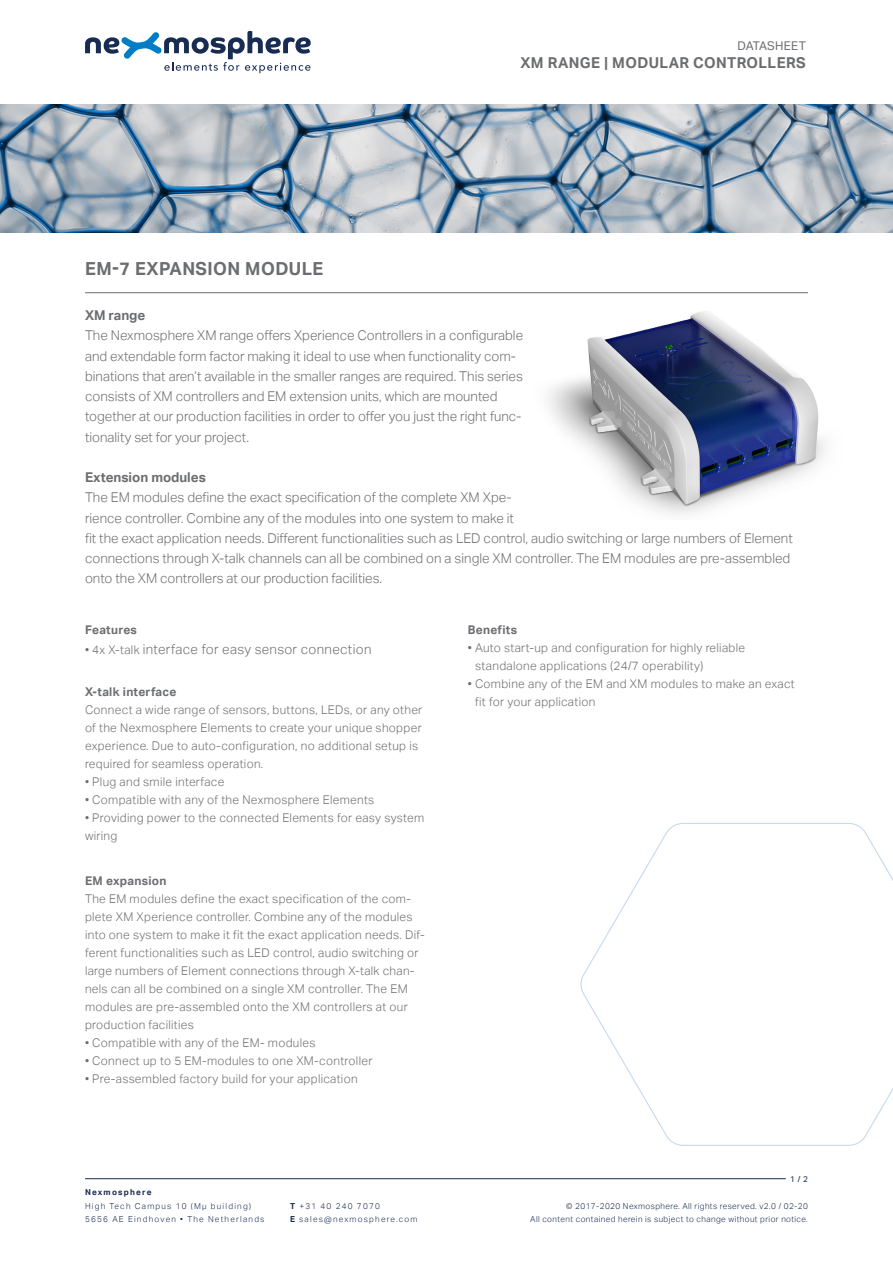
<style>
.page{position:relative;width:893px;height:1263px;background:#fff}
.page>*{position:absolute;margin:0;border:0;box-sizing:border-box;transform-origin:0 0}
.t1{font:700 18px "Aktiv Grotesk";letter-spacing:.025em;color:#6c6d70}
.t2{font:700 15px "Aktiv Grotesk";letter-spacing:.025em;color:#6c6d70}
.t3{font:300 13.5px/20.2px "Aktiv Grotesk";color:#6c6d70}
.t4{font:300 13.5px "Aktiv Grotesk";letter-spacing:.025em;color:#6c6d70}
.t5{font:700 13.5px "Aktiv Grotesk";color:#6c6d70}
.t6{font:300 12px/18px "Aktiv Grotesk";letter-spacing:.025em;color:#6c6d70}
.t7{font:700 12px "Aktiv Grotesk";letter-spacing:.025em;color:#6c6d70}
.t8{font:12px "Aktiv Grotesk";letter-spacing:.015em;color:#6c6d70}
.t9{font:300 8.25px "Aktiv Grotesk";letter-spacing:.05em;color:#172b52}
.t10{font:300 8.25px "Aktiv Grotesk";letter-spacing:.15em;color:#172b52}
.t11{font:700 8.25px "Aktiv Grotesk";letter-spacing:.15em;color:#172b52}
.t12{font:8.25px "Aktiv Grotesk";color:#172b52}
.s1{font-size:12px}
.s2{font-weight:700}
</style>
<div class="page">
<hr style="left:85px;top:1178px;width:701px;height:1px;background:#172b52">
<svg style="left:85px;top:31px;width:226px;height:42px"></svg>
<hr style="left:85px;top:292px;width:723px;height:1px;background:#6c6d70">
<img style="left:0;top:104px;width:893px;height:128px">
<img style="left:548px;top:311px;width:278px;height:204px">
<svg style="left:580px;top:823px;width:313px;height:323px"></svg>
<p class="t1" style="left:85px;top:259px;width:240px">EM-7 EXPANSION MODULE</p>
<p class="t8" style="left:737px;top:38px;width:70px">DATASHEET</p>
<p class="t2" style="left:520px;top:54px;width:287px">XM RANGE | MODULAR CONTROLLERS</p>
<p class="t5" style="left:85px;top:307px;width:62px">XM range</p>
<p class="t3" style="left:85px;top:326px;width:440px">The Nexmosphere XM range offers Xperience Controllers in a configurable and extendable form factor making it ideal to use when functionality com&shy;binations that aren’t available in the smaller ranges are required. This series consists of XM controllers and EM extension units, which are mounted together at our production facilities in order to offer you just the right func&shy;tionality set for your project.</p>
<p class="t5" style="left:85px;top:469px;width:122px">Extension modules</p>
<p class="t3" style="left:85px;top:488px;width:709px">The EM modules define the exact specification of the complete XM Xpe-<br>rience controller. Combine any of the modules into one system to make it<br>fit the exact application needs. Different functionalities such as LED control, audio switching or large numbers of Element connections through X-talk channels can all be combined on a single XM controller. The EM modules are pre-assembled onto the XM controllers at our production facilities.</p>
<p class="t7" style="left:85px;top:623px;width:53px">Features</p>
<p class="t4" style="left:85px;top:641px;width:288px"><span class="s1">• 4x X-talk</span> interface for easy sensor connection</p>
<p class="t7" style="left:85px;top:685px;width:93px">X-talk interface</p>
<p class="t6" style="left:85px;top:701px;width:339px">Connect a wide range of sensors, buttons, LEDs, or any other of the Nexmosphere Elements to create your unique shopper experience. Due to auto-configuration, no additional setup is required for seamless operation.</p>
<p class="t6" style="left:85px;top:773px;width:141px">• Plug and smile interface</p>
<p class="t6" style="left:85px;top:791px;width:291px">• Compatible with any of the Nexmosphere Elements</p>
<p class="t6" style="left:85px;top:809px;width:341px">• Providing power to the connected Elements for easy system wiring</p>
<p class="t7" style="left:85px;top:874px;width:83px">EM expansion</p>
<p class="t6" style="left:85px;top:890px;width:341px">The EM modules define the exact specification of the com&shy;plete XM Xperience controller. Combine any of the modules into one system to make it fit the exact application needs. Dif&shy;ferent functionalities such as LED control, audio switching or large numbers of Element connections through X-talk chan&shy;nels can all be combined on a single XM controller. The EM</p>
<p class="t6" style="left:85px;top:998px;width:324px">modules are pre-assembled onto the XM controllers at our production facilities</p>
<p class="t6" style="left:85px;top:1034px;width:232px">• Compatible with any of the EM- modules</p>
<p class="t6" style="left:85px;top:1052px;width:289px">• Connect up to 5 EM-modules to one XM-controller</p>
<p class="t6" style="left:85px;top:1070px;width:274px">• Pre-assembled factory build for your application</p>
<p class="t11" style="left:85px;top:1187px;width:68px">Nexmosphere</p>
<p class="t10" style="left:85px;top:1201px;width:167px">High Tech Campus 10 (Mμ building)</p>
<p class="t10" style="left:85px;top:1214px;width:181px">5656 AE Eindhoven • The Netherlands</p>
<p class="t10" style="left:290px;top:1201px;width:91px"><span class="s2">T</span> +31 40 240 7070</p>
<p class="t10" style="left:290px;top:1214px;width:129px"><span class="s2">E</span> sales@nexmosphere.com</p>
<p class="t7" style="left:468px;top:623px;width:51px">Benefits</p>
<p class="t6" style="left:468px;top:639px;width:279px">• Auto start-up and configuration for highly reliable</p>
<p class="t6" style="left:475px;top:657px;width:230px">standalone applications (24/7 operability)</p>
<p class="t6" style="left:468px;top:675px;width:329px">• Combine any of the EM and XM modules to make an exact</p>
<p class="t6" style="left:475px;top:693px;width:122px">fit for your application</p>
<p class="t12" style="left:790px;top:1174px;width:19px">1 / 2</p>
<p class="t9" style="left:566px;top:1201px;width:243px">© 2017-2020 Nexmosphere. All rights reserved. v2.0 / 02-20</p>
<p class="t9" style="left:530px;top:1214px;width:279px">All content contained herein is subject to change without prior notice.</p>
</div>
